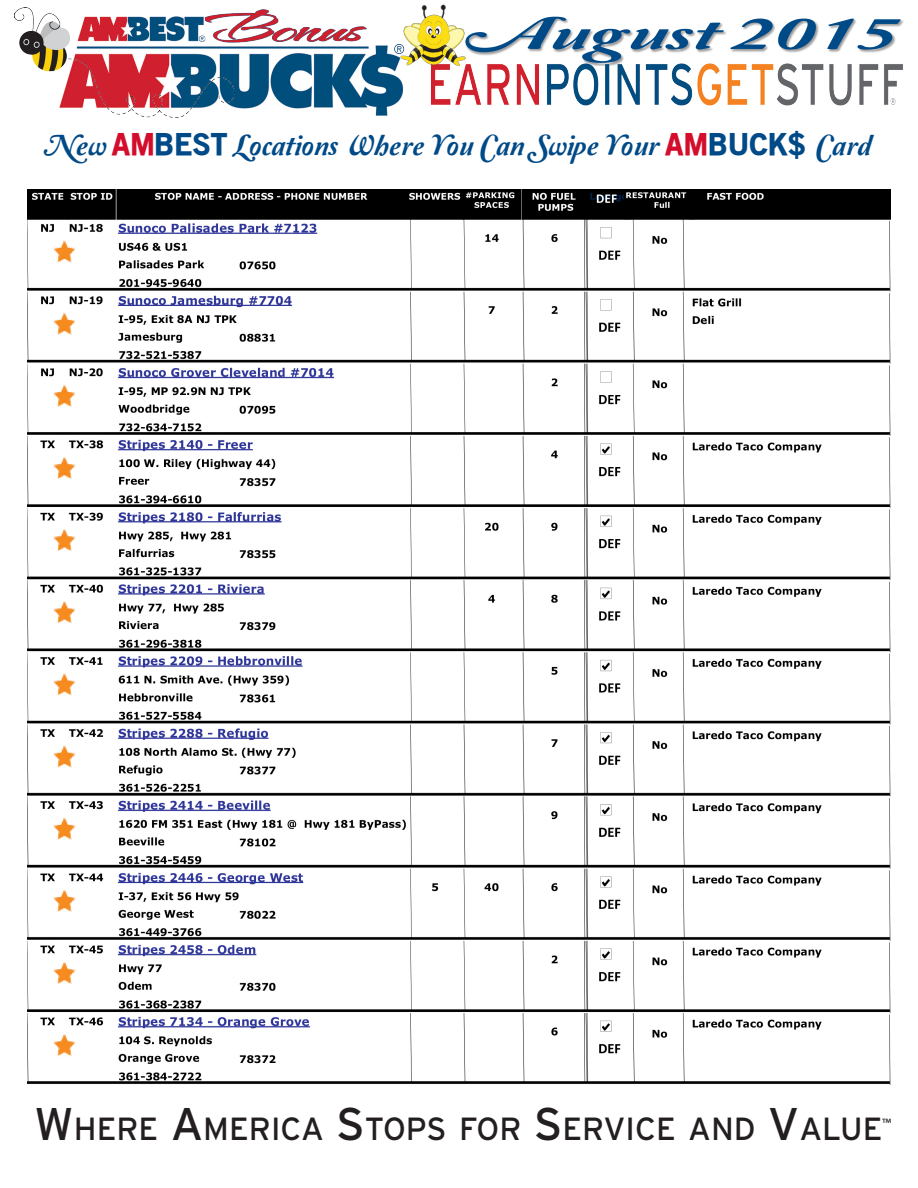
<style>
.page{position:relative;width:918px;height:1188px;background:#fff}
.page>*{position:absolute;margin:0;border:0;box-sizing:border-box;transform-origin:0 0}
.t1{font:47.1px "Amperzand";color:#004a87;scale:1.75 1}
.t2{font:32.1px "Interstate";color:#231f20}
.t3{font:30px "Amperzand";color:#004a87}
.s1{font-family:"Old Sans";font-weight:900;color:#d30d2b}
.s2{font-family:"Old Sans";font-weight:900}
.s3{font-size:45.75px}
</style>
<div class="page">
<img style="left:234px;top:9px;width:169px;height:107px">
<div style="left:465px;top:17px;width:440px;height:49px;background:#231f20;opacity:.45"></div>
<img style="left:431px;top:56px;width:473px;height:50px">
<img style="left:400px;top:4px;width:67px;height:65px">
<img style="left:14px;top:8px;width:220px;height:110px">
<img style="left:27px;top:189px;width:864px;height:895px">
<h1 class="t1" style="left:466px;top:9px;width:249px">August 2015</h1>
<p class="t3" style="left:46px;top:129px;width:828px">New <span class="s1">AM</span><span class="s2">BEST</span> Locations Where You Can Swipe Your <span class="s1">AM</span><span class="s2">BUCK$</span> Card</p>
<p class="t2" style="left:34px;top:1109px;width:858px"><span class="s3">W</span>HERE <span class="s3">A</span>MERICA <span class="s3">S</span>TOPS FOR <span class="s3">S</span>ERVICE AND <span class="s3">V</span>ALUE<sup>™</sup></p>
</div>
